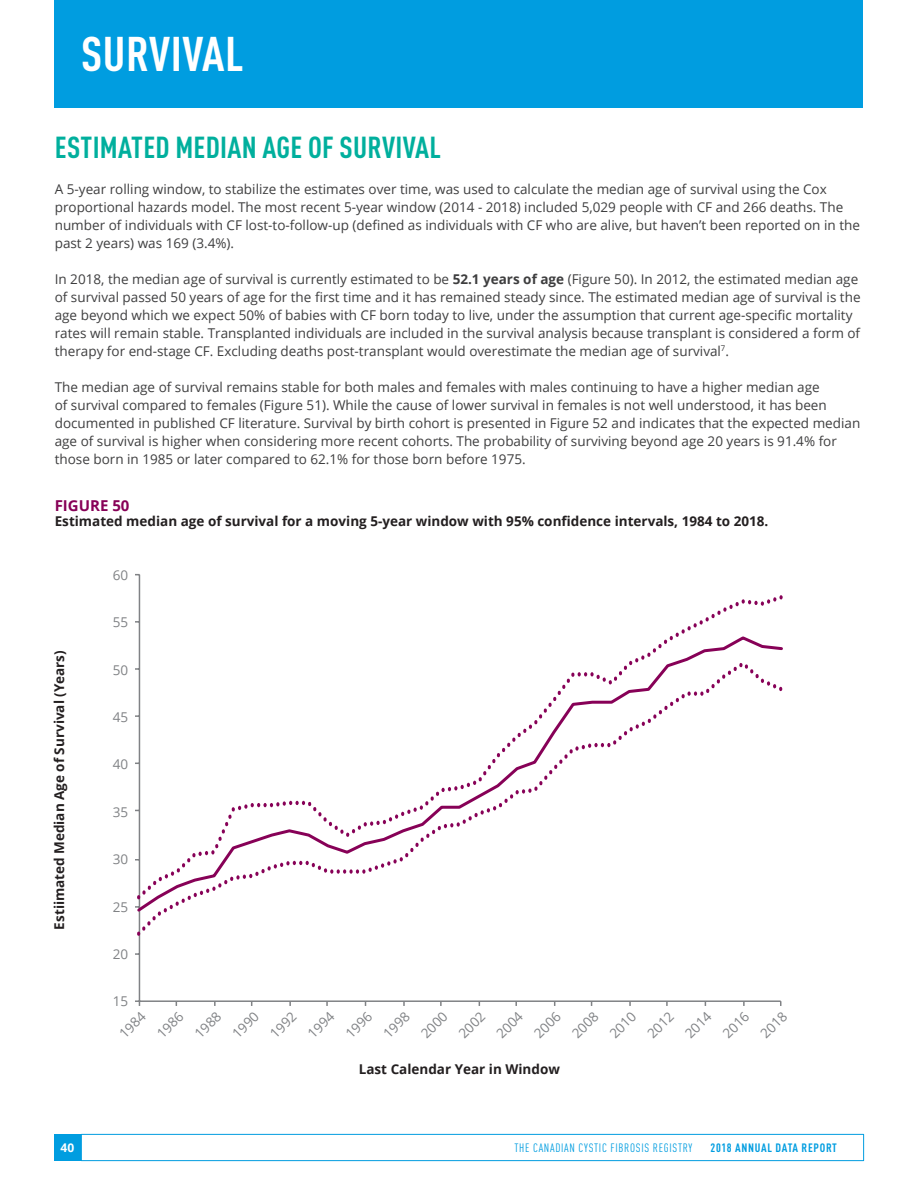
<style>
.page{position:relative;width:918px;height:1188px;background:#fff}
.page>*{position:absolute;margin:0;border:0;box-sizing:border-box;transform-origin:0 0}
.t1{font:700 condensed 48px "DINOT";letter-spacing:.01em;color:#fff}
.t2{font:700 condensed 30px "DINOT";letter-spacing:.01em;color:#00af9d}
.t3{font:700 15px "Open Sans";color:#870157}
.t4{font:13.5px/18px "Open Sans";color:#3e3e3f}
.t5{font:700 13.5px "Open Sans";color:#231f20}
.t6{font:13.5px "Open Sans";color:#808285}
.t7{font:condensed 12px "DINOT";letter-spacing:.06em;color:#009de0}
.t8{font:700 condensed 12px "DINOT";letter-spacing:.06em;color:#009de0}
.t9{font:700 12px "Open Sans";color:#fff}
.s1{font-weight:700}
</style>
<div class="page">
<div style="left:54px;top:1134px;width:27px;height:27px;background:#009de0"></div>
<div style="left:55px;top:0;width:808px;height:108px;background:#009de0"></div>
<div style="left:81px;top:1134px;width:783px;height:27px;border:1px solid #009de0"></div>
<hr style="left:139px;top:575px;width:1px;height:426px;background:#808285">
<hr style="left:139px;top:1000px;width:642px;height:2px;background:#808285">
<svg style="left:135px;top:1000px;width:5px;height:6px"></svg>
<svg style="left:137px;top:595px;width:646px;height:305px"></svg>
<p class="t1" style="left:81px;top:25px;width:164px">SURVIVAL</p>
<p class="t2" style="left:55px;top:129px;width:388px">ESTIMATED MEDIAN AGE OF SURVIVAL</p>
<p class="t4" style="left:55px;top:180px;width:807px">A 5-year rolling window, to stabilize the estimates over time, was used to calculate the median age of survival using the Cox proportional hazards model. The most recent 5-year window (2014 - 2018) included 5,029 people with CF and 266 deaths. The number of individuals with CF lost-to-follow-up (defined as individuals with CF who are alive, but haven’t been reported on in the past 2 years) was 169 (3.4%).</p>
<p class="t4" style="left:55px;top:270px;width:807px">In 2018, the median age of survival is currently estimated to be <span class="s1">52.1 years of age</span> (Figure 50). In 2012, the estimated median age of survival passed 50 years of age for the first time and it has remained steady since. The estimated median age of survival is the age beyond which we expect 50% of babies with CF born today to live, under the assumption that current age-specific mortality rates will remain stable. Transplanted individuals are included in the survival analysis because transplant is considered a form of therapy for end-stage CF. Excluding deaths post-transplant would overestimate the median age of survival<sup>7</sup>.</p>
<p class="t4" style="left:55px;top:378px;width:807px">The median age of survival remains stable for both males and females with males continuing to have a higher median age<br>of survival compared to females (Figure 51). While the cause of lower survival in females is not well understood, it has been documented in published CF literature. Survival by birth cohort is presented in Figure 52 and indicates that the expected median age of survival is higher when considering more recent cohorts. The probability of surviving beyond age 20 years is 91.4% for those born in 1985 or later compared to 62.1% for those born before 1975.</p>
<p class="t3" style="left:55px;top:495px;width:76px">FIGURE 50</p>
<p class="t5" style="left:55px;top:511px;width:715px">Estimated median age of survival for a moving 5-year window with 95% confidence intervals, 1984 to 2018.</p>
<p class="t6" style="left:113px;top:566px;width:17px">60</p>
<p class="t5" style="left:50px;top:930px;width:281px;rotate:-90deg">Estiimated Median Age of Survival (Years)</p>
<p class="t6" style="left:113px;top:613px;width:17px">55</p>
<p class="t6" style="left:113px;top:660px;width:17px">50</p>
<p class="t6" style="left:113px;top:708px;width:17px">45</p>
<p class="t6" style="left:113px;top:755px;width:17px">40</p>
<p class="t6" style="left:113px;top:803px;width:17px">35</p>
<p class="t6" style="left:113px;top:850px;width:17px">30</p>
<p class="t6" style="left:113px;top:897px;width:17px">25</p>
<p class="t6" style="left:113px;top:945px;width:17px">20</p>
<p class="t6" style="left:113px;top:992px;width:17px">15</p>
<p class="t6" style="left:115px;top:1029px;width:32px;rotate:-45deg">1984</p>
<p class="t6" style="left:153px;top:1029px;width:32px;rotate:-45deg">1986</p>
<p class="t6" style="left:190px;top:1029px;width:32px;rotate:-45deg">1988</p>
<p class="t6" style="left:228px;top:1029px;width:32px;rotate:-45deg">1990</p>
<p class="t6" style="left:266px;top:1029px;width:32px;rotate:-45deg">1992</p>
<p class="t6" style="left:304px;top:1029px;width:32px;rotate:-45deg">1994</p>
<p class="t6" style="left:341px;top:1029px;width:32px;rotate:-45deg">1996</p>
<p class="t6" style="left:379px;top:1029px;width:32px;rotate:-45deg">1998</p>
<p class="t6" style="left:417px;top:1029px;width:32px;rotate:-45deg">2000</p>
<p class="t6" style="left:455px;top:1029px;width:32px;rotate:-45deg">2002</p>
<p class="t6" style="left:492px;top:1029px;width:32px;rotate:-45deg">2004</p>
<p class="t6" style="left:530px;top:1029px;width:32px;rotate:-45deg">2006</p>
<p class="t6" style="left:568px;top:1029px;width:32px;rotate:-45deg">2008</p>
<p class="t6" style="left:605px;top:1029px;width:32px;rotate:-45deg">2010</p>
<p class="t6" style="left:643px;top:1029px;width:32px;rotate:-45deg">2012</p>
<p class="t6" style="left:681px;top:1029px;width:32px;rotate:-45deg">2014</p>
<p class="t6" style="left:719px;top:1029px;width:32px;rotate:-45deg">2016</p>
<p class="t6" style="left:756px;top:1029px;width:32px;rotate:-45deg">2018</p>
<p class="t5" style="left:359px;top:1059px;width:203px">Last Calendar Year in Window</p>
<p class="t9" style="left:61px;top:1139px;width:15px">40</p>
<p class="t7" style="left:514px;top:1141px;width:180px">THE CANADIAN CYSTIC FIBROSIS REGISTRY</p>
<p class="t8" style="left:711px;top:1141px;width:128px">2018 ANNUAL DATA REPORT</p>
</div>
